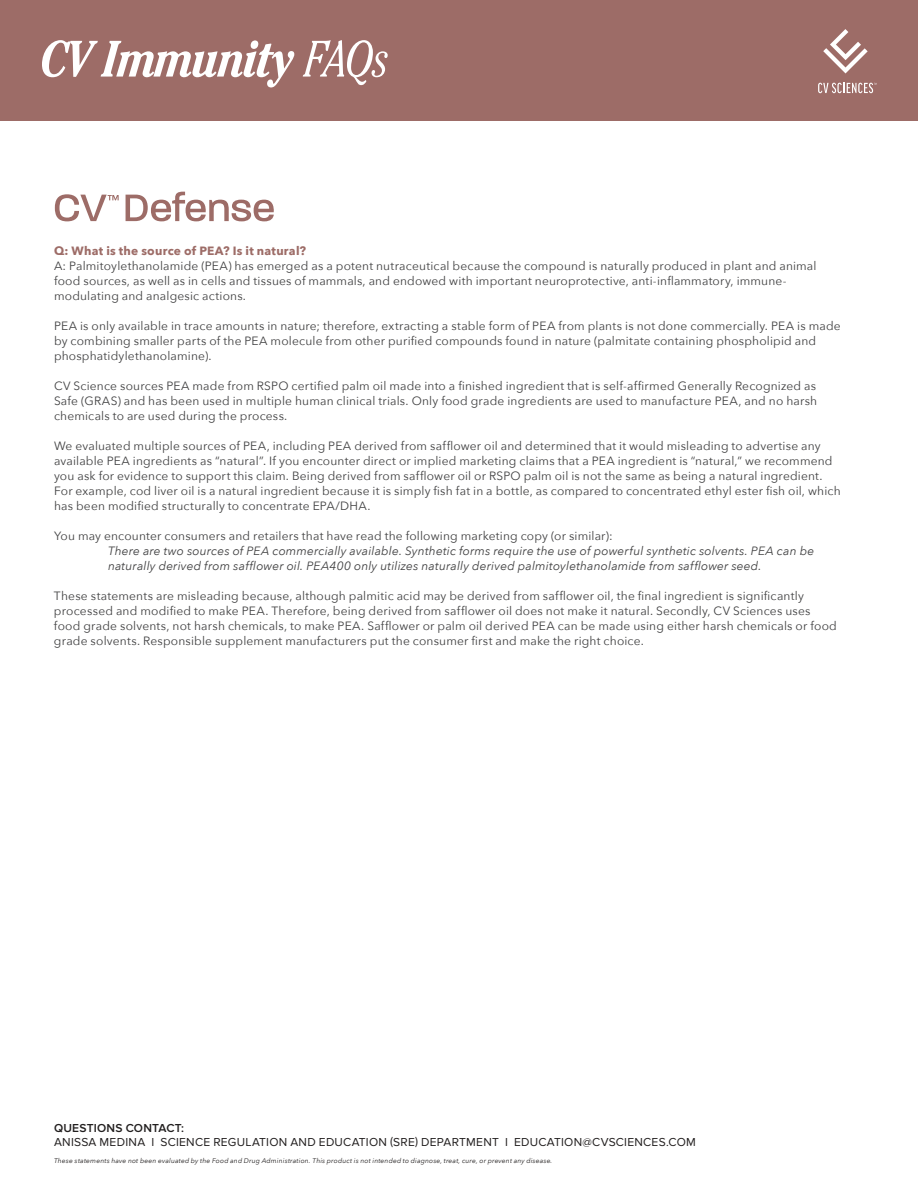
<style>
.page{position:relative;width:918px;height:1188px;background:#fff}
.page>*{position:absolute;margin:0;border:0;box-sizing:border-box;transform-origin:0 0}
.t1{font:italic 700 condensed 51px "Cheltenham Std";letter-spacing:-.03em;color:#fff}
.t2{font:12px/15px "Avenir Next";letter-spacing:.015em;color:#404041}
.t3{font:italic 12px/15px "Avenir Next";letter-spacing:.015em;color:#404041}
.t4{font:12px "Proxima Nova";letter-spacing:.02em;color:#221f1f}
.t5{font:700 12px "Avenir Next";letter-spacing:.02em;color:#9d6c67}
.t6{font:600 12px "Proxima Nova";letter-spacing:.02em;color:#221f1f}
.t7{font:italic 6.75px "Avenir Next";letter-spacing:.025em;color:#221f1f}
.s1{font-weight:300}
</style>
<div class="page">
<div style="left:0;top:0;width:918px;height:121px;background:#9d6c67"></div>
<svg style="left:823px;top:29px;width:45px;height:44px"></svg>
<svg style="left:818px;top:83px;width:59px;height:10px"></svg>
<svg style="left:55px;top:194px;width:64px;height:27px"></svg>
<svg style="left:126px;top:192px;width:148px;height:29px"></svg>
<h1 class="t1" style="left:40px;top:40px;width:351px">CV Immunity <span class="s1">FAQs</span></h1>
<p class="t5" style="left:54px;top:245px;width:254px">Q: What is the source of PEA? Is it natural?</p>
<p class="t2" style="left:54px;top:257px;width:764px">A: Palmitoylethanolamide (PEA) has emerged as a potent nutraceutical because the compound is naturally produced in plant and animal food sources, as well as in cells and tissues of mammals, and endowed with important neuroprotective, anti-inflammatory, immune&shy;modulating and analgesic actions.</p>
<p class="t2" style="left:54px;top:317px;width:788px">PEA is only available in trace amounts in nature; therefore, extracting a stable form of PEA from plants is not done commercially. PEA is made by combining smaller parts of the PEA molecule from other purified compounds found in nature (palmitate containing phospholipid and phosphatidylethanolamine).</p>
<p class="t2" style="left:54px;top:377px;width:765px;text-align:justify">CV Science sources PEA made from RSPO certified palm oil made into a finished ingredient that is self-affirmed Generally Recognized as Safe (GRAS) and has been used in multiple human clinical trials. Only food grade ingredients are used to manufacture PEA, and no harsh chemicals to are used during the process.</p>
<p class="t2" style="left:54px;top:437px;width:788px">We evaluated multiple sources of PEA, including PEA derived from safflower oil and determined that it would misleading to advertise any available PEA ingredients as “natural”. If you encounter direct or implied marketing claims that a PEA ingredient is “natural,” we recommend you ask for evidence to support this claim. Being derived from safflower oil or RSPO palm oil is not the same as being a natural ingredient.<br>For example, cod liver oil is a natural ingredient because it is simply fish fat in a bottle, as compared to concentrated ethyl ester fish oil, which has been modified structurally to concentrate EPA/DHA.</p>
<p class="t2" style="left:54px;top:527px;width:560px">You may encounter consumers and retailers that have read the following marketing copy (or similar):</p>
<p class="t3" style="left:108px;top:544px;width:708px">There are two sources of PEA commercially available. Synthetic forms require the use of powerful synthetic solvents. PEA can be naturally derived from safflower oil. PEA400 only utilizes naturally derived palmitoylethanolamide from safflower seed.</p>
<p class="t2" style="left:54px;top:587px;width:784px">These statements are misleading because, although palmitic acid may be derived from safflower oil, the final ingredient is significantly processed and modified to make PEA. Therefore, being derived from safflower oil does not make it natural. Secondly, CV Sciences uses food grade solvents, not harsh chemicals, to make PEA. Safflower or palm oil derived PEA can be made using either harsh chemicals or food grade solvents. Responsible supplement manufacturers put the consumer first and make the right choice.</p>
<p class="t6" style="left:54px;top:1123px;width:132px">QUESTIONS CONTACT:</p>
<p class="t4" style="left:54px;top:1137px;width:643px">ANISSA MEDINA I SCIENCE REGULATION AND EDUCATION (SRE) DEPARTMENT I EDUCATION@CVSCIENCES.COM</p>
<p class="t7" style="left:54px;top:1158px;width:500px">These statements have not been evaluated by the Food and Drug Administration. This product is not intended to diagnose, treat, cure, or prevent any disease.</p>
</div>
